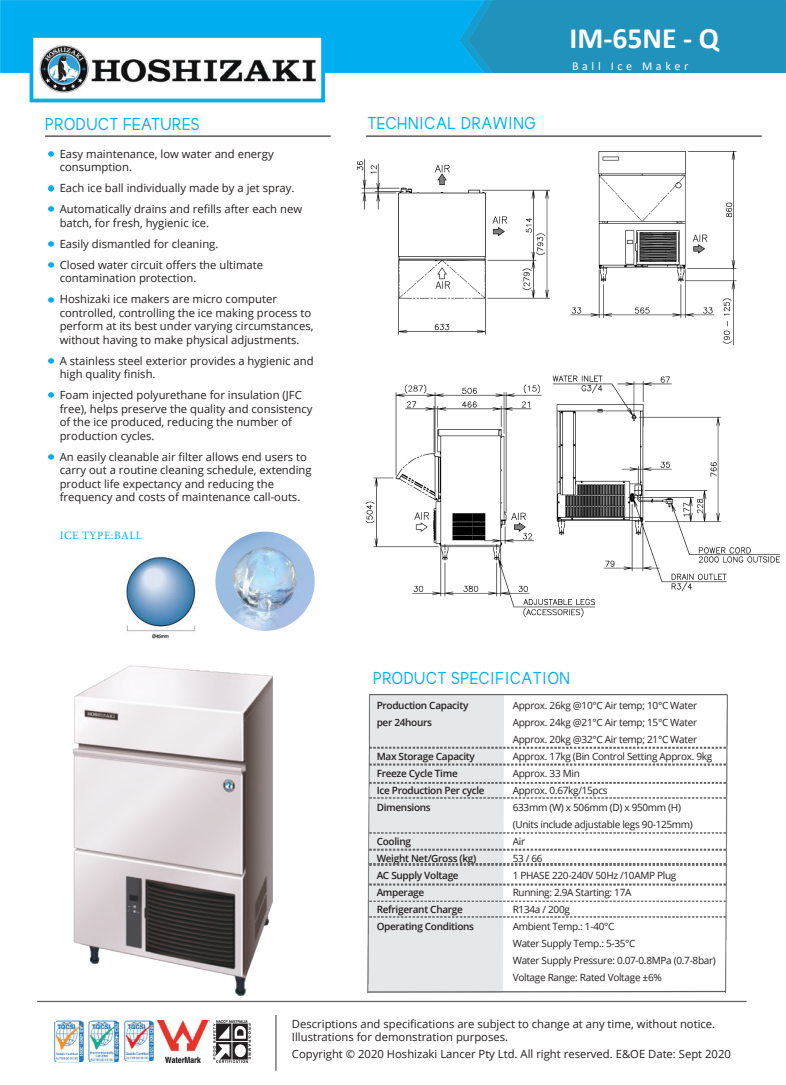
<style>
.page{position:relative;width:786px;height:1085px;background:#fff}
.page>*{position:absolute;margin:0;border:0;box-sizing:border-box;transform-origin:0 0}
.t1{font:700 29.62px "Calibri";color:#fff}
.t2{font:17.5px "thebrooklynbold";letter-spacing:.04em;color:#00aeef}
.t3{font:12px "Calibri";letter-spacing:.3em;color:#fff}
.t4{font:11.25px/13.5px "Open Sans";color:#241f1f}
.t5{font:11.25px "Minion Pro";letter-spacing:.045em;color:#00aeef}
.t6{font:10px/17px "Open Sans";letter-spacing:-.03em;color:#241f1f}
.t7{font:600 10px/17px "Open Sans";letter-spacing:-.03em;color:#241f1f}
</style>
<div class="page">
<svg style="left:49px;top:151px;width:5px;height:6px"></svg>
<svg style="left:49px;top:186px;width:5px;height:5px"></svg>
<svg style="left:49px;top:206px;width:5px;height:6px"></svg>
<svg style="left:49px;top:241px;width:5px;height:6px"></svg>
<svg style="left:49px;top:358px;width:5px;height:6px"></svg>
<svg style="left:49px;top:262px;width:5px;height:6px"></svg>
<svg style="left:49px;top:297px;width:5px;height:5px"></svg>
<svg style="left:49px;top:392px;width:5px;height:6px"></svg>
<svg style="left:49px;top:454px;width:5px;height:6px"></svg>
<img style="left:605px;top:376px;width:175px;height:216px">
<img style="left:365px;top:375px;width:240px;height:242px">
<img style="left:570px;top:151px;width:167px;height:195px">
<img style="left:357px;top:159px;width:193px;height:176px">
<img style="left:0;top:0;width:785px;height:99px">
<div style="left:459px;top:0;width:326px;height:73px;background:#2192bc"></div>
<img style="left:367px;top:694px;width:360px;height:298px">
<svg style="left:367px;top:990px;width:359px;height:3px"></svg>
<img style="left:369px;top:747px;width:356px;height:1px">
<img style="left:369px;top:764px;width:356px;height:1px">
<img style="left:369px;top:782px;width:356px;height:1px">
<img style="left:369px;top:797px;width:356px;height:2px">
<img style="left:369px;top:916px;width:356px;height:1px">
<img style="left:369px;top:832px;width:356px;height:2px">
<img style="left:369px;top:848px;width:356px;height:2px">
<img style="left:369px;top:864px;width:356px;height:1px">
<img style="left:369px;top:884px;width:356px;height:1px">
<img style="left:369px;top:900px;width:356px;height:2px">
<div style="left:30px;top:34px;width:295px;height:68px;background:#fff;border:4px solid #00aeef"></div>
<img style="left:39px;top:45px;width:276px;height:48px">
<hr style="left:37px;top:1001px;width:709px;height:1px;background:#5d5e5e">
<hr style="left:275px;top:1015px;width:1px;height:56px;background:#5d5e5e">
<img style="left:89px;top:1020px;width:29px;height:42px">
<img style="left:124px;top:1020px;width:29px;height:42px">
<img style="left:55px;top:1020px;width:29px;height:42px">
<svg style="left:58px;top:1062px;width:57px;height:1px"></svg>
<img style="left:213px;top:1020px;width:37px;height:42px">
<img style="left:157px;top:1020px;width:53px;height:42px">
<img style="left:215px;top:532px;width:99px;height:99px;border-radius:50px">
<img style="left:73px;top:665px;width:199px;height:330px">
<img style="left:125px;top:554px;width:71px;height:85px">
<h2 class="t2" style="left:45px;top:113px;width:156px">PRODUCT FEATURES</h2>
<p class="t4" style="left:60px;top:147px;width:215px">Easy maintenance, low water and energy consumption.</p>
<p class="t4" style="left:60px;top:177px;width:244px;line-height:21px">Each ice ball individually made by a jet spray.<br>Automatically drains and refills after each new</p>
<p class="t4" style="left:60px;top:212px;width:205px;line-height:21px">batch, for fresh, hygienic ice.<br>Easily dismantled for cleaning.<br>Closed water circuit offers the ultimate</p>
<p class="t4" style="left:60px;top:267px;width:219px;line-height:21px">contamination protection.<br>Hoshizaki ice makers are micro computer</p>
<p class="t4" style="left:60px;top:306px;width:255px">controlled, controlling the ice making process to perform at its best under varying circumstances, without having to make physical adjustments.</p>
<p class="t4" style="left:60px;top:354px;width:255px">A stainless steel exterior provides a hygienic and high quality finish.</p>
<p class="t4" style="left:60px;top:388px;width:254px">Foam injected polyurethane for insulation (JFC free), helps preserve the quality and consistency of the ice produced, reducing the number of production cycles.</p>
<p class="t4" style="left:60px;top:450px;width:253px">An easily cleanable air filter allows end users to carry out a routine cleaning schedule, extending product life expectancy and reducing the frequency and costs of maintenance call-outs.</p>
<p class="t5" style="left:60px;top:528px;width:84px">ICE TYPE:BALL</p>
<h2 class="t2" style="left:367px;top:112px;width:169px">TECHNICAL DRAWING</h2>
<h1 class="t1" style="left:569px;top:17px;width:151px">IM-65NE - Q</h1>
<p class="t3" style="left:571px;top:58px;width:118px">Ball Ice Maker</p>
<h2 class="t2" style="left:373px;top:667px;width:198px">PRODUCT SPECIFICATION</h2>
<p class="t7" style="left:376px;top:696px;width:93px">Production Capacity per 24hours</p>
<p class="t7" style="left:376px;top:747px;width:109px">Max Storage Capacity<br>Freeze Cycle Time<br>Ice Production Per cycle<br>Dimensions</p>
<p class="t7" style="left:376px;top:832px;width:101px">Cooling<br>Weight Net/Gross (kg)<br>AC Supply Voltage<br>Amperage<br>Refrigerant Charge<br>Operating Conditions</p>
<p class="t6" style="left:512px;top:696px;width:204px">Approx. 26kg @10°C Air temp; 10°C Water<br>Approx. 24kg @21°C Air temp; 15°C Water<br>Approx. 20kg @32°C Air temp; 21°C Water<br>Approx. 17kg (Bin Control Setting Approx. 9kg<br>Approx. 33 Min<br>Approx. 0.67kg/15pcs<br>633mm (W) x 506mm (D) x 950mm (H)<br>(Units include adjustable legs 90-125mm)<br>Air<br>53 / 66<br>1 PHASE 220-240V 50Hz /10AMP Plug<br>Running: 2.9A Starting: 17A<br>R134a / 200g<br>Ambient Temp.: 1-40°C<br>Water Supply Temp.: 5-35°C<br>Water Supply Pressure: 0.07-0.8MPa (0.7-8bar)<br>Voltage Range: Rated Voltage ±6%</p>
<p class="t4" style="left:292px;top:1018px;width:424px;line-height:12.5px">Descriptions and specifications are subject to change at any time, without notice.<br>Illustrations for demonstration purposes.</p>
<p class="t4" style="left:292px;top:1047px;width:440px">Copyright © 2020 Hoshizaki Lancer Pty Ltd. All right reserved. E&amp;OE Date: Sept 2020</p>
</div>
